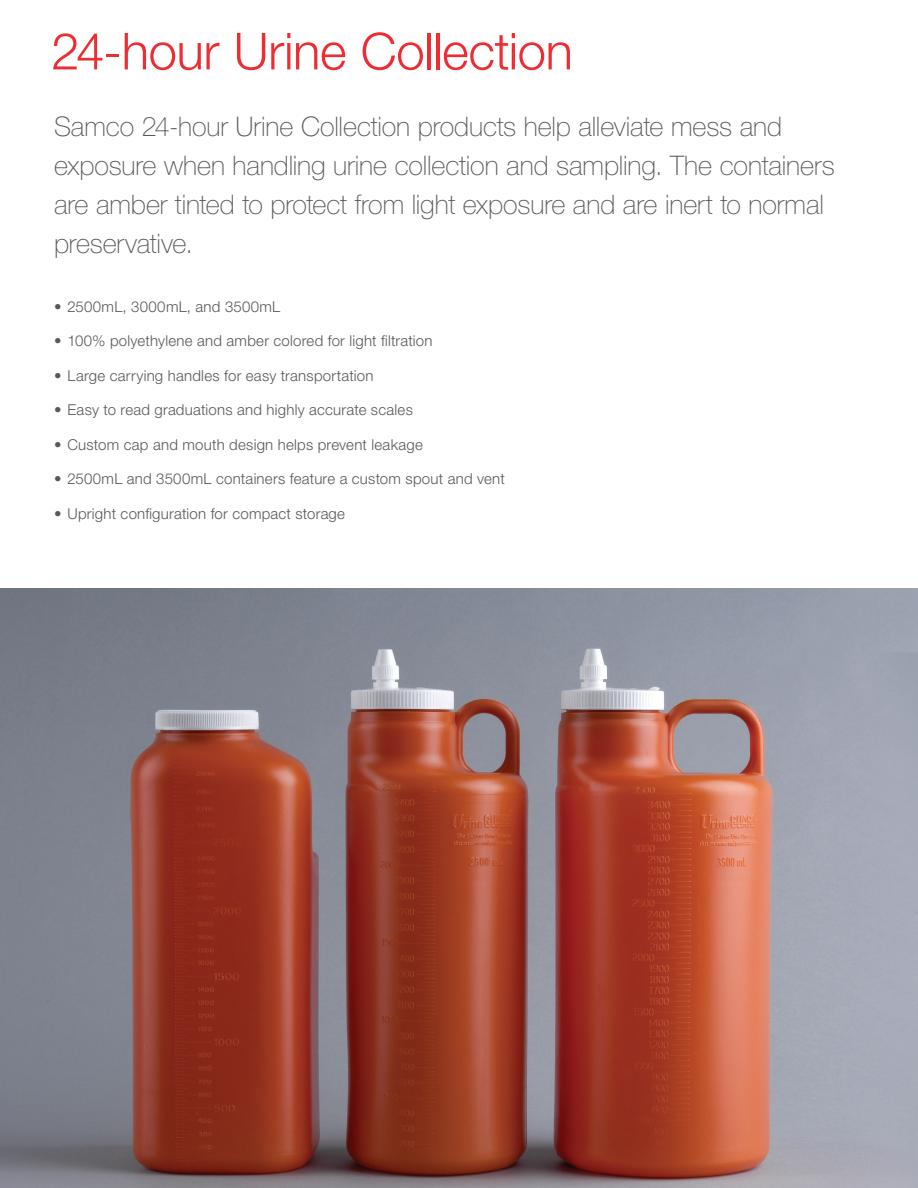
<style>
.page{position:relative;width:918px;height:1188px;background:#fff}
.page>*{position:absolute;margin:0;border:0;box-sizing:border-box;transform-origin:0 0}
.Headline{font:300 51px "Helvetica Neue LTW1 G";letter-spacing:-.01em;color:#ee2d33}
.Intro_Paragraph{font:100 27px/39px "Helvetica Neue LTW1 G";letter-spacing:-.005em;color:#57585a}
.t1{font:300 15px "Helvetica Neue LTW1 G";letter-spacing:.015em;color:#57585a}
</style>
<div class="page">
<img style="left:0;top:589px;width:918px;height:599px">
<p class="Headline" style="left:51px;top:20px;width:523px">24-hour Urine Collection</p>
<p class="Intro_Paragraph" style="left:54px;top:107px;width:782px">Samco 24-hour Urine Collection products help alleviate mess and exposure when handling urine collection and sampling. The containers are amber tinted to protect from light exposure and are inert to normal preservative.</p>
<p class="t1" style="left:54px;top:297px;width:228px">• 2500mL, 3000mL, and 3500mL</p>
<p class="t1" style="left:54px;top:332px;width:380px">• 100% polyethylene and amber colored for light filtration</p>
<p class="t1" style="left:54px;top:366px;width:321px">• Large carrying handles for easy transportation</p>
<p class="t1" style="left:54px;top:401px;width:360px">• Easy to read graduations and highly accurate scales</p>
<p class="t1" style="left:54px;top:435px;width:370px">• Custom cap and mouth design helps prevent leakage</p>
<p class="t1" style="left:54px;top:470px;width:452px">• 2500mL and 3500mL containers feature a custom spout and vent</p>
<p class="t1" style="left:54px;top:504px;width:293px">• Upright configuration for compact storage</p>
</div>
